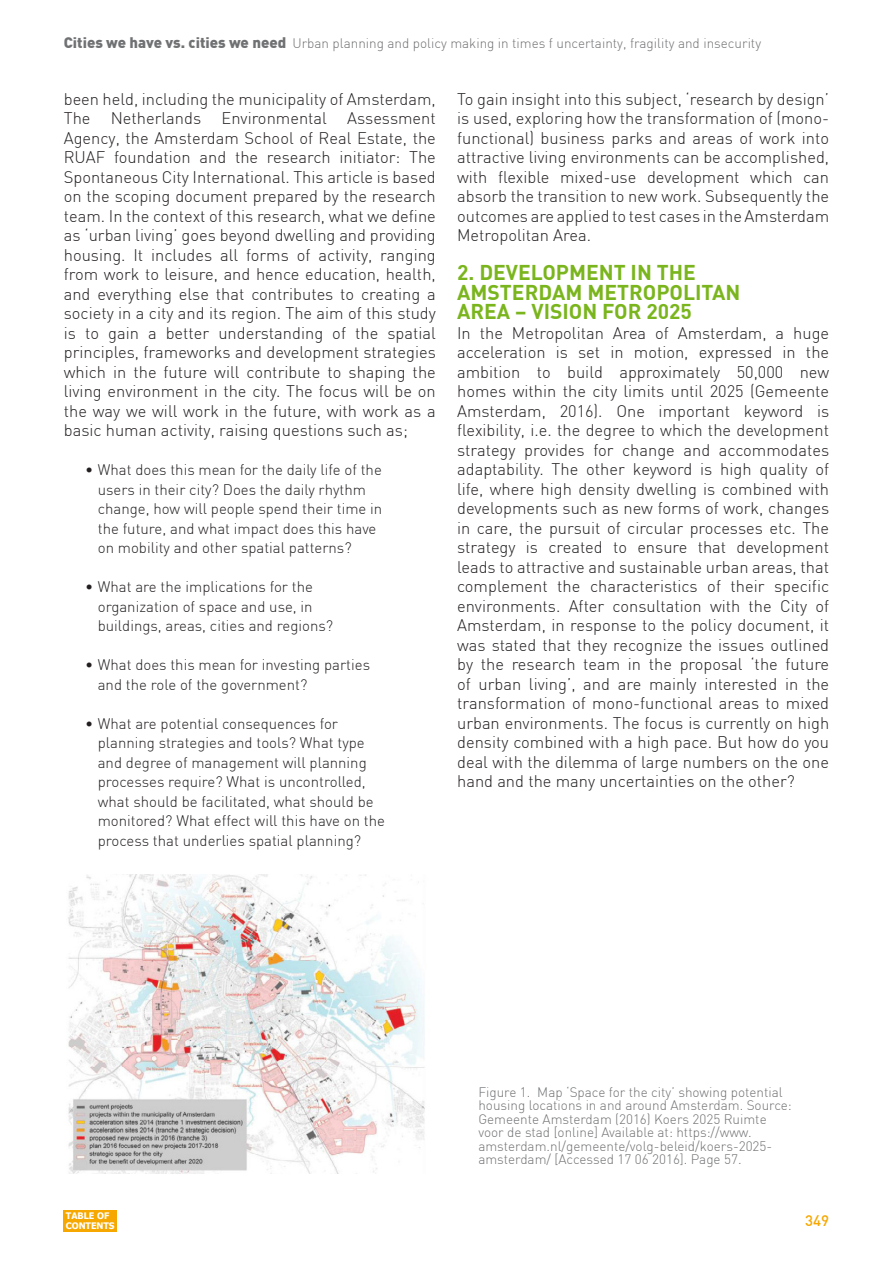
<style>
.page{position:relative;width:893px;height:1263px;background:#fff}
.page>*{position:absolute;margin:0;border:0;box-sizing:border-box;transform-origin:0 0}
.Text_Title{font:700 21px/19.5px "DIN";color:#7ab51d}
.Text{font:300 16.5px/19.5px "DIN";color:#231f20;text-align:justify}
.t1{font:15.3px "Arial";color:#000}
.Bullets{font:300 15px/19.5px "DIN";color:#231f20}
.t2{font:500 15px "DIN";color:#f6a800}
.Caption{font:300 13.5px/13.5px "DIN";color:#707173}
.t3{font:700 9px/10.8px "Tahoma";letter-spacing:-.005em;color:#fff}
.s1{font-weight:900;font-size:15px}
</style>
<div class="page">
<div style="left:64px;top:1210px;width:53px;height:21px;background:#f6a800"></div>
<img style="left:68px;top:874px;width:357px;height:299px">
<p class="Caption" style="left:64px;top:37px;width:699px"><span class="s1">Cities we have vs. cities we need</span> Urban planning and policy making in times f uncertainty, fragility and insecurity</p>
<p class="Text" style="left:457px;top:89px;width:374px">To gain insight into this subject, ‘research by design’ is used, exploring how the transformation of (mono&shy;functional) business parks and areas of work into attractive living environments can be accomplished, with flexible mixed-use development which can absorb the transition to new work. Subsequently the outcomes are applied to test cases in the Amsterdam Metropolitan Area.</p>
<p class="Text_Title" style="left:457px;top:262px;width:285px">2. DEVELOPMENT IN THE<br>AMSTERDAM METROPOLITAN<br>AREA – VISION FOR 2025</p>
<p class="Text" style="left:457px;top:323px;width:374px">In the Metropolitan Area of Amsterdam, a huge acceleration is set in motion, expressed in the ambition to build approximately 50,000 new homes within the city limits until 2025 (Gemeente Amsterdam, 2016). One important keyword is flexibility, i.e. the degree to which the development strategy provides for change and accommodates adaptability. The other keyword is high quality of life, where high density dwelling is combined with developments such as new forms of work, changes in care, the pursuit of circular processes etc. The strategy is created to ensure that development leads to attractive and sustainable urban areas, that complement the characteristics of their specific environments. After consultation with the City of Amsterdam, in response to the policy document, it was stated that they recognize the issues outlined by the research team in the proposal ‘the future of urban living’, and are mainly interested in the transformation of mono-functional areas to mixed urban environments. The focus is currently on high density combined with a high pace. But how do you deal with the dilemma of large numbers on the one hand and the many uncertainties on the other?</p>
<p class="Text" style="left:64px;top:89px;width:374px">been held, including the municipality of Amsterdam, The Netherlands Environmental Assessment Agency, the Amsterdam School of Real Estate, the RUAF foundation and the research initiator: The Spontaneous City International. This article is based on the scoping document prepared by the research team. In the context of this research, what we define as ‘urban living’ goes beyond dwelling and providing housing. It includes all forms of activity, ranging from work to leisure, and hence education, health, and everything else that contributes to creating a society in a city and its region. The aim of this study is to gain a better understanding of the spatial principles, frameworks and development strategies which in the future will contribute to shaping the living environment in the city. The focus will be on the way we will work in the future, with work as a basic human activity, raising questions such as;</p>
<p class="Bullets" style="left:98px;top:460px;width:286px;text-indent:-13px">• What does this mean for the daily life of the users in their city? Does the daily rhythm change, how will people spend their time in the future, and what impact does this have on mobility and other spatial patterns?</p>
<p class="Bullets" style="left:98px;top:577px;width:237px;text-indent:-13px">• What are the implications for the organization of space and use, in buildings, areas, cities and regions?</p>
<p class="Bullets" style="left:98px;top:655px;width:274px;text-indent:-13px">• What does this mean for investing parties and the role of the government?</p>
<p class="Bullets" style="left:98px;top:713px;width:289px;text-indent:-13px">• What are potential consequences for planning strategies and tools? What type and degree of management will planning processes require? What is uncontrolled, what should be facilitated, what should be monitored? What effect will this have on the process that underlies spatial planning?</p>
<p class="t1" style="left:67px;top:775px;width:629px">and are mainly interested in the transformation of mono-functional areas to mixed urban</p>
<p class="t1" style="left:67px;top:835px;width:70px">the other?</p>
<p class="t3" style="left:66px;top:1209px;width:50px">TABLE OF<br>CONTENTS</p>
<p class="Caption" style="left:478px;top:1085px;width:315px">Figure 1. Map ‘Space for the city’ showing potential housing locations in and around Amsterdam. Source:<br>Gemeente Amsterdam (2016) Koers 2025 Ruimte voor de stad [online] Available at: https://www. amsterdam.nl/gemeente/volg-beleid/koers-2025- amsterdam/ [Accessed 17 06 2016]. Page 57.</p>
<p class="t2" style="left:805px;top:1211px;width:25px">349</p>
</div>
